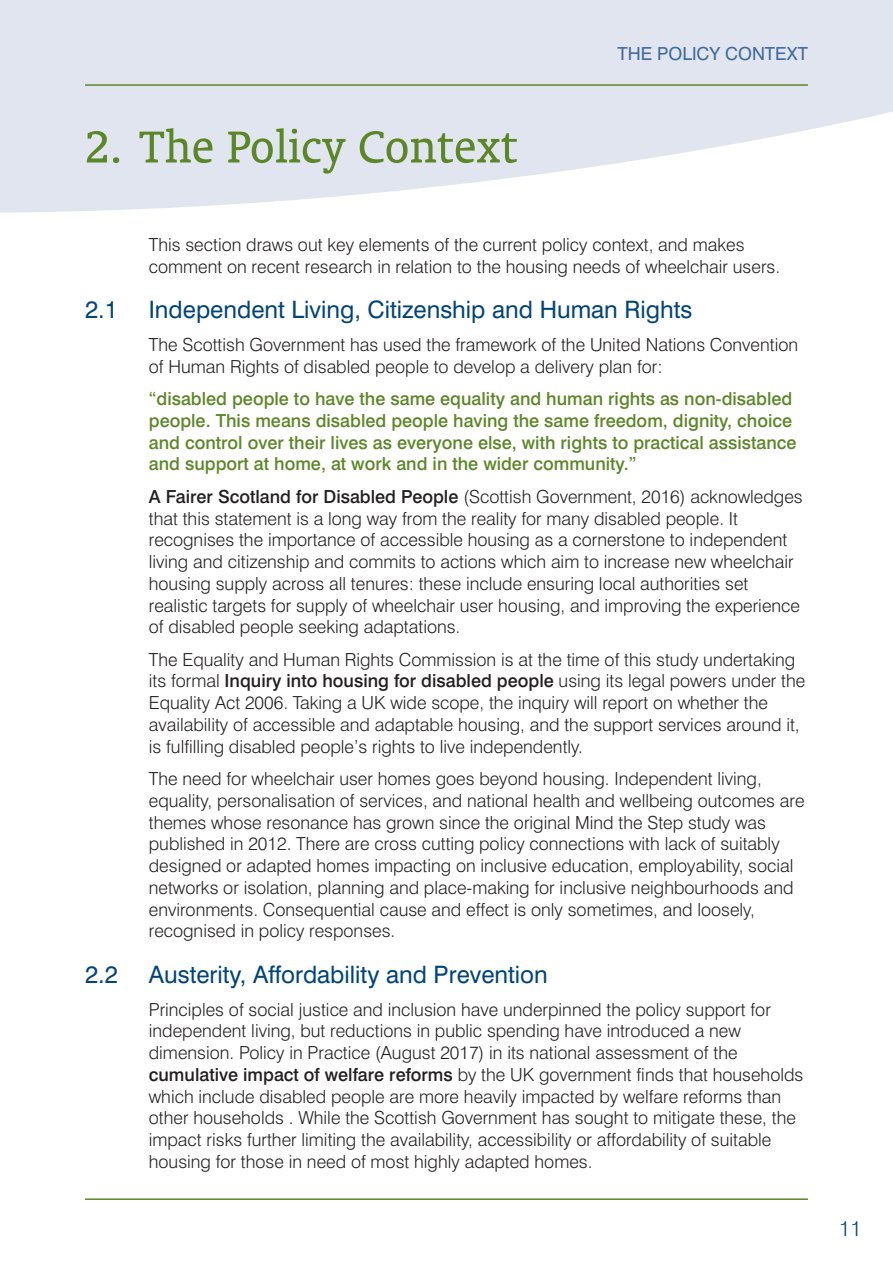
<style>
.page{position:relative;width:893px;height:1263px;background:#fff}
.page>*{position:absolute;margin:0;border:0;box-sizing:border-box;transform-origin:0 0}
.t1{font:51px "Oranda BT";color:#5c8727}
.t2{font:24px "Swiss 721 BT";color:#00447c}
.t3{font:300 21px "Swiss 721 BT";color:#00447c}
.t4{font:300 18px/21.8px "Swiss 721 BT";color:#231f20}
.t5{font:500 18px/21.8px "Swiss 721 BT";color:#5c8727}
.t6{font:18px "Swiss 721 BT";color:#3d699b}
.s1{font-weight:500}
</style>
<div class="page">
<svg style="left:0;top:0;width:893px;height:213px;fill:#e1e5ef"></svg>
<hr style="left:85px;top:1198px;width:723px;height:2px;background:#5c8727">
<hr style="left:85px;top:84px;width:723px;height:2px;background:#5c8727">
<h1 class="t1" style="left:85px;top:129px;width:434px">2. The Policy Context</h1>
<p class="t6" style="left:617px;top:46px;width:192px">THE POLICY CONTEXT</p>
<p class="t4" style="left:149px;top:236px;width:633px">This section draws out key elements of the current policy context, and makes comment on recent research in relation to the housing needs of wheelchair users.</p>
<h2 class="t2" style="left:85px;top:299px;width:34px">2.1</h2>
<h2 class="t2" style="left:149px;top:299px;width:545px">Independent Living, Citizenship and Human Rights</h2>
<p class="t4" style="left:149px;top:336px;width:651px">The Scottish Government has used the framework of the United Nations Convention of Human Rights of disabled people to develop a delivery plan for:</p>
<p class="t5" style="left:149px;top:390px;width:649px">“disabled people to have the same equality and human rights as non-disabled people. This means disabled people having the same freedom, dignity, choice and control over their lives as everyone else, with rights to practical assistance and support at home, at work and in the wider community.”</p>
<p class="t4" style="left:149px;top:487px;width:655px"><span class="s1">A Fairer Scotland for Disabled People</span> (Scottish Government, 2016) acknowledges that this statement is a long way from the reality for many disabled people. It recognises the importance of accessible housing as a cornerstone to independent living and citizenship and commits to actions which aim to increase new wheelchair housing supply across all tenures: these include ensuring local authorities set realistic targets for supply of wheelchair user housing, and improving the experience of disabled people seeking adaptations.</p>
<p class="t4" style="left:149px;top:650px;width:658px">The Equality and Human Rights Commission is at the time of this study undertaking its formal <span class="s1">Inquiry into housing for disabled people</span> using its legal powers under the Equality Act 2006. Taking a UK wide scope, the inquiry will report on whether the availability of accessible and adaptable housing, and the support services around it, is fulfilling disabled people’s rights to live independently.</p>
<p class="t4" style="left:149px;top:770px;width:657px">The need for wheelchair user homes goes beyond housing. Independent living, equality, personalisation of services, and national health and wellbeing outcomes are themes whose resonance has grown since the original Mind the Step study was published in 2012. There are cross cutting policy connections with lack of suitably designed or adapted homes impacting on inclusive education, employability, social networks or isolation, planning and place-making for inclusive neighbourhoods and environments. Consequential cause and effect is only sometimes, and loosely, recognised in policy responses.</p>
<h2 class="t2" style="left:85px;top:964px;width:34px">2.2</h2>
<h2 class="t2" style="left:149px;top:964px;width:401px">Austerity, Affordability and Prevention</h2>
<p class="t4" style="left:149px;top:1000px;width:656px">Principles of social justice and inclusion have underpinned the policy support for independent living, but reductions in public spending have introduced a new dimension. Policy in Practice (August 2017) in its national assessment of the <span class="s1">cumulative impact of welfare reforms</span> by the UK government finds that households which include disabled people are more heavily impacted by welfare reforms than other households . While the Scottish Government has sought to mitigate these, the impact risks further limiting the availability, accessibility or affordability of suitable housing for those in need of most highly adapted homes.</p>
<p class="t3" style="left:839px;top:1221px;width:24px">11</p>
</div>
